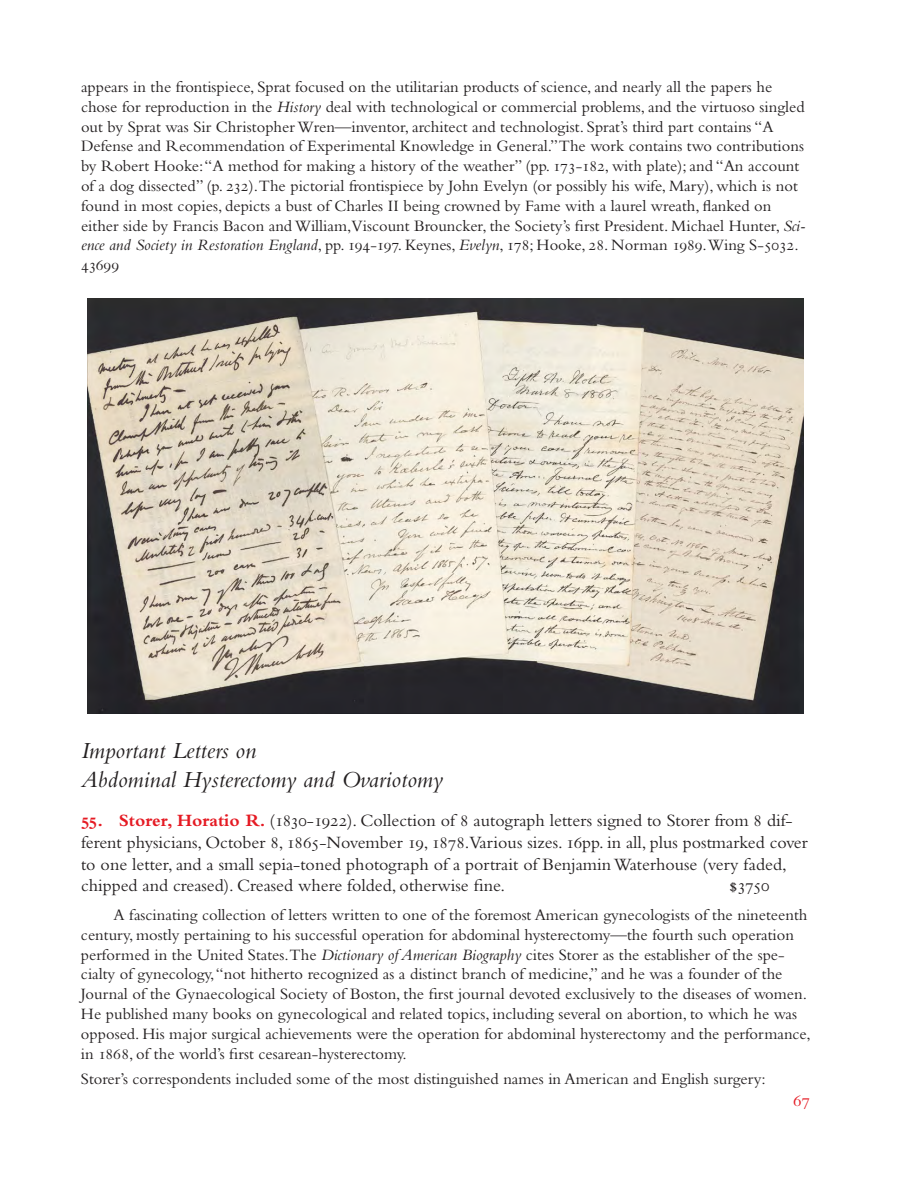
<style>
.page{position:relative;width:918px;height:1188px;background:#fff}
.page>*{position:absolute;margin:0;border:0;box-sizing:border-box;transform-origin:0 0}
.headline{font:italic 24px/28.8px "Bembo Std";color:#231f20}
.t1{font:18px/21.6px "Bembo Std";color:#231f20}
.t2{font:18px "Bembo Std";color:#e51a23}
.following_paragraph{font:16.5px/19.8px "Bembo Std";color:#231f20}
.comment_paragraph{font:16.5px/19.8px "Bembo Std";color:#231f20}
.s1{font-style:italic}
.s2{font-weight:700;color:#e51a23}
</style>
<div class="page">
<img style="left:88px;top:299px;width:715px;height:415px">
<p class="following_paragraph" style="left:81px;top:77px;width:726px">appears in the frontispiece, Sprat focused on the utilitarian products of science, and nearly all the papers he chose for reproduction in the <span class="s1">History</span> deal with technological or commercial problems, and the virtuoso singled out by Sprat was Sir Christopher Wren—inventor, architect and technologist. Sprat’s third part contains “A Defense and Recommendation of Experimental Knowledge in General.” The work contains two contributions by Robert Hooke: “A method for making a history of the weather” (pp. 173-182, with plate); and “An account of a dog dissected” (p. 232).The pictorial frontispiece by John Evelyn (or possibly his wife, Mary), which is not found in most copies, depicts a bust of Charles II being crowned by Fame with a laurel wreath, flanked on either side by Francis Bacon and William,Viscount Brouncker, the Society’s first President. Michael Hunter, <span class="s1">Sci&shy;ence and Society in Restoration England</span>, pp. 194-197. Keynes, <span class="s1">Evelyn</span>, 178; Hooke, 28. Norman 1989.Wing S-5032.<br>43699</p>
<p class="headline" style="left:81px;top:736px;width:364px">Important Letters on<br>Abdominal Hysterectomy and Ovariotomy</p>
<p class="t1" style="left:81px;top:810px;width:728px"><span class="s2">55. Storer, Horatio R.</span> (1830-1922). Collection of 8 autograph letters signed to Storer from 8 dif&shy;ferent physicians, October 8, 1865-November 19, 1878.Various sizes. 16pp. in all, plus postmarked cover to one letter, and a small sepia-toned photograph of a portrait of Benjamin Waterhouse (very faded, chipped and creased). Creased where folded, otherwise fine.</p>
<p class="t1" style="left:729px;top:875px;width:42px">$3750</p>
<p class="comment_paragraph" style="left:81px;top:905px;width:731px;text-indent:32px">A fascinating collection of letters written to one of the foremost American gynecologists of the nineteenth century, mostly pertaining to his successful operation for abdominal hysterectomy—the fourth such operation performed in the United States.The <span class="s1">Dictionary of American Biography</span> cites Storer as the establisher of the spe&shy;cialty of gynecology, “not hitherto recognized as a distinct branch of medicine,” and he was a founder of the Journal of the Gynaecological Society of Boston, the first journal devoted exclusively to the diseases of women.<br>He published many books on gynecological and related topics, including several on abortion, to which he was opposed. His major surgical achievements were the operation for abdominal hysterectomy and the performance, in 1868, of the world’s first cesarean-hysterectomy.</p>
<p class="following_paragraph" style="left:81px;top:1069px;width:686px">Storer’s correspondents included some of the most distinguished names in American and English surgery:</p>
<p class="t2" style="left:793px;top:1090px;width:18px">67</p>
</div>
